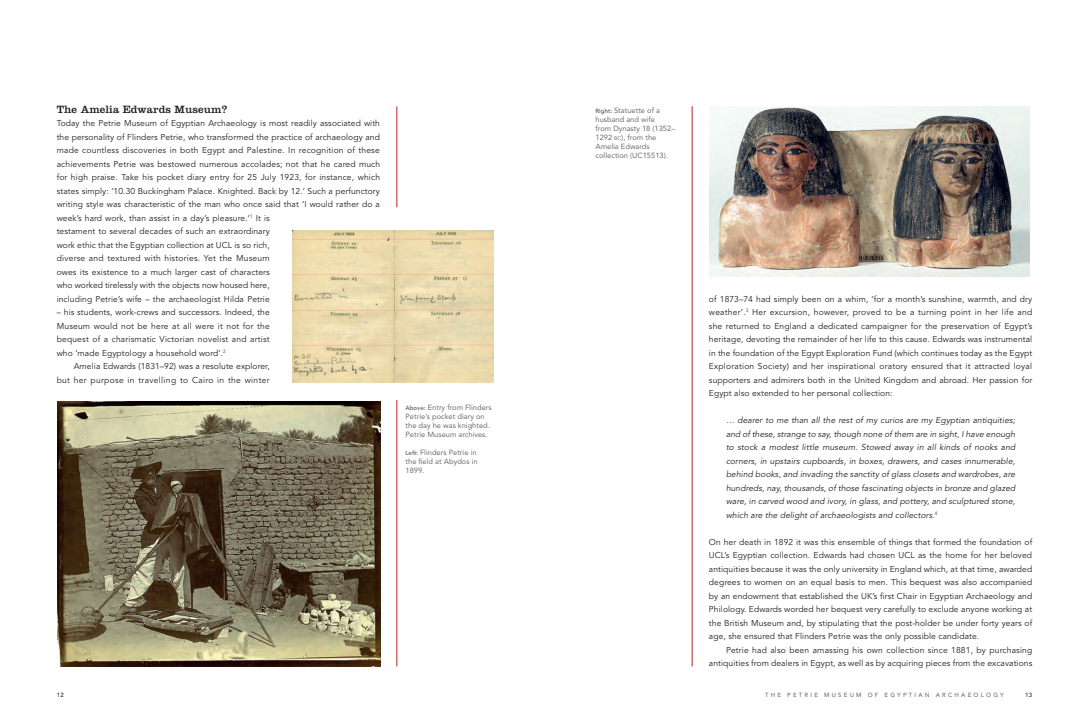
<style>
.page{position:relative;width:1089px;height:723px;background:#fff}
.page>*{position:absolute;margin:0;border:0;box-sizing:border-box;transform-origin:0 0}
.t1{font:11px "Clarendon LT Std";letter-spacing:.01em;color:#231f20}
.t2{font:8.5px/13.5px "Avenir LT Std";letter-spacing:.01em;color:#231f20;text-align:justify}
.t3{font:italic 8.5px/13.5px "Avenir LT Std";letter-spacing:.01em;color:#231f20;text-align:justify}
.t4{font:7.5px/9px "Avenir LT Std";color:#6c6d70}
.t5{font:500 6px "Avenir LT Std";letter-spacing:.37em;color:#6c6d70}
.t6{font:500 6px "Avenir LT Std";color:#231f20}
.s1{font-weight:800;font-size:6px}
.s2{font-size:5.2px}
</style>
<div class="page">
<img style="left:57px;top:401px;width:323px;height:265px">
<img style="left:292px;top:230px;width:201px;height:153px">
<img style="left:709px;top:106px;width:320px;height:171px">
<hr style="left:397px;top:106px;width:1px;height:101px;background:#b31f23">
<hr style="left:397px;top:400px;width:1px;height:266px;background:#b31f23">
<hr style="left:692px;top:106px;width:1px;height:560px;background:#b31f23">
<p class="t1" style="left:57px;top:103px;width:172px">The Amelia Edwards Museum?</p>
<p class="t2" style="left:57px;top:117px;width:325px;text-align:left">Today the Petrie Museum of Egyptian Archaeology is most readily associated with the personality of Flinders Petrie, who transformed the practice of archaeology and made countless discoveries in both Egypt and Palestine. In recognition of these achievements Petrie was bestowed numerous accolades; not that he cared much for high praise. Take his pocket diary entry for 25 July 1923, for instance, which states simply: ‘10.30 Buckingham Palace. Knighted. Back by 12.’ Such a perfunctory writing style was characteristic of the man who once said that ‘I would rather do a week’s hard work, than assist in a day’s pleasure.’<sup>1</sup> It is<br>testament to several decades of such an extraordinary<br>work ethic that the Egyptian collection at UCL is so rich,<br>diverse and textured with histories. Yet the Museum<br>owes its existence to a much larger cast of characters<br>who worked tirelessly with the objects now housed here,<br>including Petrie’s wife – the archaeologist Hilda Petrie</p>
<p class="t2" style="left:57px;top:306px;width:215px">– his students, work-crews and successors. Indeed, the Museum would not be here at all were it not for the bequest of a charismatic Victorian novelist and artist who ‘made Egyptology a household word’.<sup>2</sup></p>
<p class="t2" style="left:57px;top:360px;width:215px;text-align:right">Amelia Edwards (1831–92) was a resolute explorer,<br>but her purpose in travelling to Cairo in the winter</p>
<p class="t4" style="left:405px;top:403px;width:88px"><span class="s1">Above:</span> Entry from Flinders<br>Petrie’s pocket diary on the day he was knighted.<br>Petrie Museum archives.</p>
<p class="t4" style="left:405px;top:448px;width:74px"><span class="s1">Left:</span> Flinders Petrie in the field at Abydos in<br>1899.</p>
<p class="t4" style="left:595px;top:105px;width:81px"><span class="s1">Right:</span> Statuette of a husband and wife<br>from Dynasty 18 (1352–<br>1292 <span class="s2">bc</span>), from the<br>Amelia Edwards collection (UC15513).</p>
<p class="t2" style="left:709px;top:292px;width:325px">of 1873–74 had simply been on a whim, ‘for a month’s sunshine, warmth, and dry weather’.<sup>3</sup> Her excursion, however, proved to be a turning point in her life and she returned to England a dedicated campaigner for the preservation of Egypt’s heritage, devoting the remainder of her life to this cause. Edwards was instrumental in the foundation of the Egypt Exploration Fund (which continues today as the Egypt Exploration Society) and her inspirational oratory ensured that it attracted loyal supporters and admirers both in the United Kingdom and abroad. Her passion for Egypt also extended to her personal collection:</p>
<p class="t3" style="left:726px;top:414px;width:291px">… dearer to me than all the rest of my curios are my Egyptian antiquities; and of these, strange to say, though none of them are in sight, I have enough to stock a modest little museum. Stowed away in all kinds of nooks and corners, in upstairs cupboards, in boxes, drawers, and cases innumerable, behind books, and invading the sanctity of glass closets and wardrobes, are hundreds, nay, thousands, of those fascinating objects in bronze and glazed ware, in carved wood and ivory, in glass, and pottery, and sculptured stone, which are the delight of archaeologists and collectors.<sup>4</sup></p>
<p class="t2" style="left:709px;top:535px;width:325px">On her death in 1892 it was this ensemble of things that formed the foundation of UCL’s Egyptian collection. Edwards had chosen UCL as the home for her beloved antiquities because it was the only university in England which, at that time, awarded degrees to women on an equal basis to men. This bequest was also accompanied by an endowment that established the UK’s first Chair in Egyptian Archaeology and Philology. Edwards worded her bequest very carefully to exclude anyone working at the British Museum and, by stipulating that the post-holder be under forty years of age, she ensured that Flinders Petrie was the only possible candidate.</p>
<p class="t2" style="left:709px;top:643px;width:325px;text-align:right">Petrie had also been amassing his own collection since 1881, by purchasing antiquities from dealers in Egypt, as well as by acquiring pieces from the excavations</p>
<p class="t6" style="left:57px;top:691px;width:8px">12</p>
<p class="t5" style="left:765px;top:691px;width:240px">THE PETRIE MUSEUM OF EGYPTIAN ARCHAEOLOGY</p>
<p class="t6" style="left:1025px;top:691px;width:8px">13</p>
</div>
